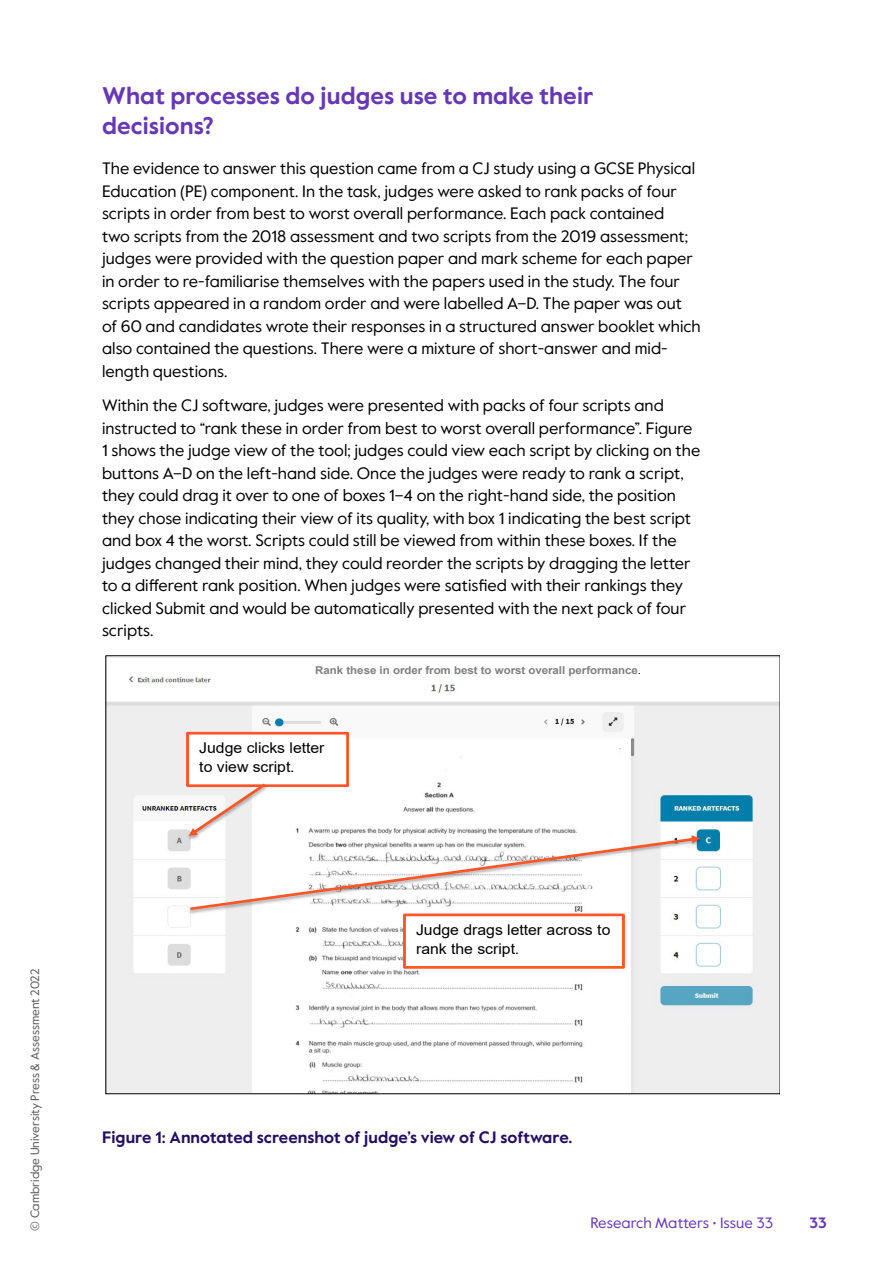
<style>
.page{position:relative;width:893px;height:1263px;background:#fff}
.page>*{position:absolute;margin:0;border:0;box-sizing:border-box;transform-origin:0 0}
.H1{font:700 24px/30px "Value Sans Pro";letter-spacing:.005em;color:#6638b6}
.P_Body{font:16.5px/22.5px "Value Sans Pro";color:#000}
.P_Table_and_figure_c{font:700 16.5px "Value Sans Pro";letter-spacing:.005em;color:#250e62}
.t1{font:15px "Value Sans Pro";color:#6638b6}
.t2{font:700 15px "Value Sans Pro";color:#6638b6}
.t3{font:14.85px/18.8px "Arial";color:#000;scale:1.06 1}
.t4{font:12px "Value Sans Pro";color:#5a5757}
.t5{font:700 10.8px "Arial";letter-spacing:-.005em;color:#7f7f7f;scale:1.06 1}
.s1{font-weight:400;color:#000}
</style>
<div class="page">
<svg style="left:105px;top:655px;width:674px;height:439px"></svg>
<div style="left:187px;top:733px;width:161px;height:53px;background:#fff"></div>
<div style="left:186px;top:732px;width:163px;height:55px;border:3px solid #ff5527"></div>
<div style="left:404px;top:915px;width:219px;height:52px;background:#fff"></div>
<div style="left:403px;top:913px;width:222px;height:56px;border:3px solid #ff5527"></div>
<img style="left:175px;top:781px;width:12px;height:70px">
<img style="left:185px;top:828px;width:529px;height:89px">
<svg style="left:187px;top:781px;width:513px;height:131px"></svg>
<div style="left:315px;top:663px;width:335px;height:15px;background:#fff"></div>
<h2 class="H1" style="left:102px;top:81px;width:493px">What processes do judges use to make their decisions?</h2>
<p class="P_Body" style="left:102px;top:157px;width:600px">The evidence to answer this question came from a CJ study using a GCSE Physical Education (PE) component. In the task, judges were asked to rank packs of four scripts in order from best to worst overall performance. Each pack contained<br>two scripts from the 2018 assessment and two scripts from the 2019 assessment; judges were provided with the question paper and mark scheme for each paper in order to re-familiarise themselves with the papers used in the study. The four scripts appeared in a random order and were labelled A–D. The paper was out of 60 and candidates wrote their responses in a structured answer booklet which also contained the questions. There were a mixture of short-answer and mid&shy;length questions.</p>
<p class="P_Body" style="left:102px;top:395px;width:600px">Within the CJ software, judges were presented with packs of four scripts and instructed to “rank these in order from best to worst overall performance”. Figure 1 shows the judge view of the tool; judges could view each script by clicking on the buttons A–D on the left-hand side. Once the judges were ready to rank a script, they could drag it over to one of boxes 1–4 on the right-hand side, the position they chose indicating their view of its quality, with box 1 indicating the best script and box 4 the worst. Scripts could still be viewed from within these boxes. If the judges changed their mind, they could reorder the scripts by dragging the letter to a different rank position. When judges were satisfied with their rankings they clicked Submit and would be automatically presented with the next pack of four scripts.</p>
<p class="t5" style="left:315px;top:662px;width:309px">Rank these in order from best to worst overall performance<span class="s1">.</span></p>
<p class="t3" style="left:199px;top:738px;width:120px">Judge clicks letter to view script.</p>
<p class="t4" style="left:28px;top:1231px;width:264px;rotate:-90deg">© Cambridge University Press &amp; Assessment 2022</p>
<p class="t3" style="left:416px;top:920px;width:185px">Judge drags letter across to rank the script.</p>
<p class="P_Table_and_figure_c" style="left:102px;top:1127px;width:472px">Figure 1: Annotated screenshot of judge’s view of CJ software.</p>
<p class="t1" style="left:590px;top:1213px;width:184px">Research Matters • Issue 33</p>
<p class="t2" style="left:809px;top:1213px;width:19px">33</p>
</div>
